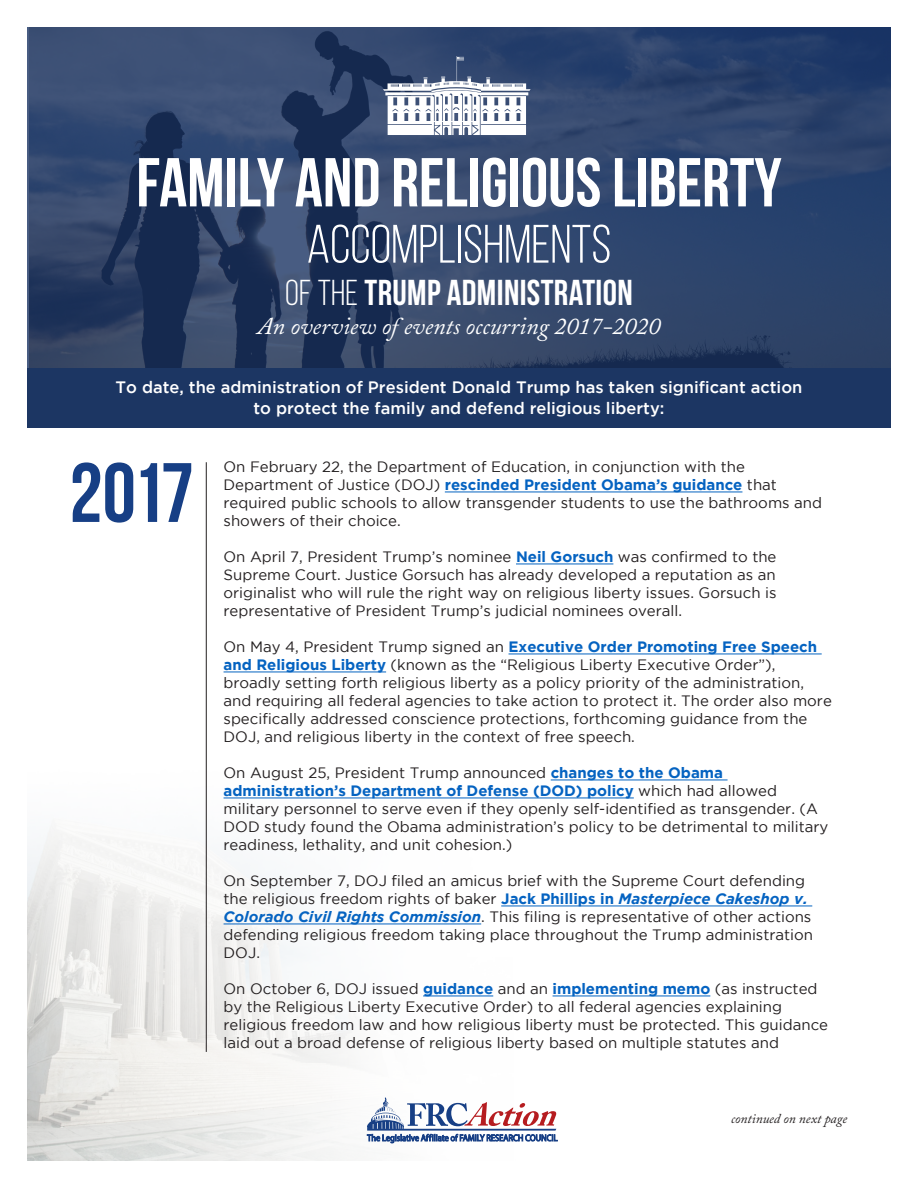
<style>
.page{position:relative;width:918px;height:1188px;background:#fff}
.page>*{position:absolute;margin:0;border:0;box-sizing:border-box;transform-origin:0 0}
.t1{font:84px "Bebas Neue";color:#173f85}
.t2{font:69px "Bebas Neue";color:#fff}
.t3{font:54px "Bebas Neue";color:#fff}
.t4{font:36px "Bebas Neue";letter-spacing:.01em;color:#fff}
.t5{font:italic 24px "Adobe Caslon";color:#fff}
.t6{font:500 16.5px/21px "Gotham";color:#fff;text-align:center}
.t7{font:15px/18px "Gotham";color:#231f20}
.t8{font:italic 13.5px "Adobe Caslon Pro";color:#231f20}
.s1{font-style:inherit}
.s2{font-weight:700;color:#0563c1}
.s3{font-weight:700;font-style:italic;color:#0563c1}
</style>
<div class="page">
<img style="left:27px;top:760px;width:566px;height:401px">
<hr style="left:206px;top:462px;width:1px;height:590px;background:#231f20">
<svg style="left:367px;top:1097px;width:190px;height:50px"></svg>
<hr style="left:445px;top:492px;width:297px;height:1px;background:#0563c1">
<hr style="left:516px;top:564px;width:97px;height:1px;background:#0563c1">
<hr style="left:509px;top:654px;width:313px;height:1px;background:#0563c1">
<hr style="left:224px;top:672px;width:162px;height:1px;background:#0563c1">
<hr style="left:551px;top:780px;width:177px;height:1px;background:#0563c1">
<hr style="left:224px;top:798px;width:410px;height:1px;background:#0563c1">
<hr style="left:501px;top:906px;width:311px;height:1px;background:#0563c1">
<hr style="left:224px;top:924px;width:257px;height:1px;background:#0563c1">
<hr style="left:423px;top:996px;width:70px;height:1px;background:#0563c1">
<hr style="left:553px;top:996px;width:157px;height:1px;background:#0563c1">
<svg style="left:27px;top:27px;width:864px;height:342px;background:#2e4369"></svg>
<svg style="left:383px;top:56px;width:148px;height:79px"></svg>
<div style="left:27px;top:369px;width:864px;height:59px;background:#1c3663"></div>
<p class="t2" style="left:136px;top:145px;width:647px">FAMILY AND RELIGIOUS LIBERTY</p>
<p class="t3" style="left:307px;top:215px;width:306px">ACCOMPLISHMENTS</p>
<p class="t4" style="left:285px;top:273px;width:349px"><span class="s1">of the</span> TRUMP ADMINISTRATION</p>
<p class="t5" style="left:258px;top:313px;width:404px">An overview of events occurring 2017-2020</p>
<p class="t6" style="left:116px;top:376px;width:688px">To date, the administration of President Donald Trump has taken significant action to protect the family and defend religious liberty:</p>
<p class="t1" style="left:69px;top:447px;width:126px">2017</p>
<p class="t7" style="left:224px;top:458px;width:600px">On February 22, the Department of Education, in conjunction with the Department of Justice (DOJ) <span class="s2">rescinded President Obama’s guidance</span> that required public schools to allow transgender students to use the bathrooms and showers of their choice.</p>
<p class="t7" style="left:224px;top:548px;width:555px;text-align:justify">On April 7, President Trump’s nominee <span class="s2">Neil Gorsuch</span> was confirmed to the Supreme Court. Justice Gorsuch has already developed a reputation as an originalist who will rule the right way on religious liberty issues. Gorsuch is representative of President Trump’s judicial nominees overall.</p>
<p class="t7" style="left:224px;top:638px;width:610px">On May 4, President Trump signed an <span class="s2">Executive Order Promoting Free Speech and Religious Liberty</span> (known as the “Religious Liberty Executive Order”), broadly setting forth religious liberty as a policy priority of the administration, and requiring all federal agencies to take action to protect it. The order also more specifically addressed conscience protections, forthcoming guidance from the DOJ, and religious liberty in the context of free speech.</p>
<p class="t7" style="left:224px;top:764px;width:606px">On August 25, President Trump announced <span class="s2">changes to the Obama administration’s Department of Defense (DOD) policy</span> which had allowed military personnel to serve even if they openly self-identified as transgender. (A DOD study found the Obama administration’s policy to be detrimental to military readiness, lethality, and unit cohesion.)</p>
<p class="t7" style="left:224px;top:872px;width:591px">On September 7, DOJ filed an amicus brief with the Supreme Court defending the religious freedom rights of baker <span class="s2">Jack Phillips in</span> <span class="s3">Masterpiece Cakeshop v.<br>Colorado Civil Rights Commission</span>. This filing is representative of other actions defending religious freedom taking place throughout the Trump administration DOJ.</p>
<p class="t7" style="left:224px;top:980px;width:606px">On October 6, DOJ issued <span class="s2">guidance</span> and an <span class="s2">implementing memo</span> (as instructed by the Religious Liberty Executive Order) to all federal agencies explaining religious freedom law and how religious liberty must be protected. This guidance laid out a broad defense of religious liberty based on multiple statutes and</p>
<p class="t8" style="left:731px;top:1111px;width:118px">continued on next page</p>
</div>
